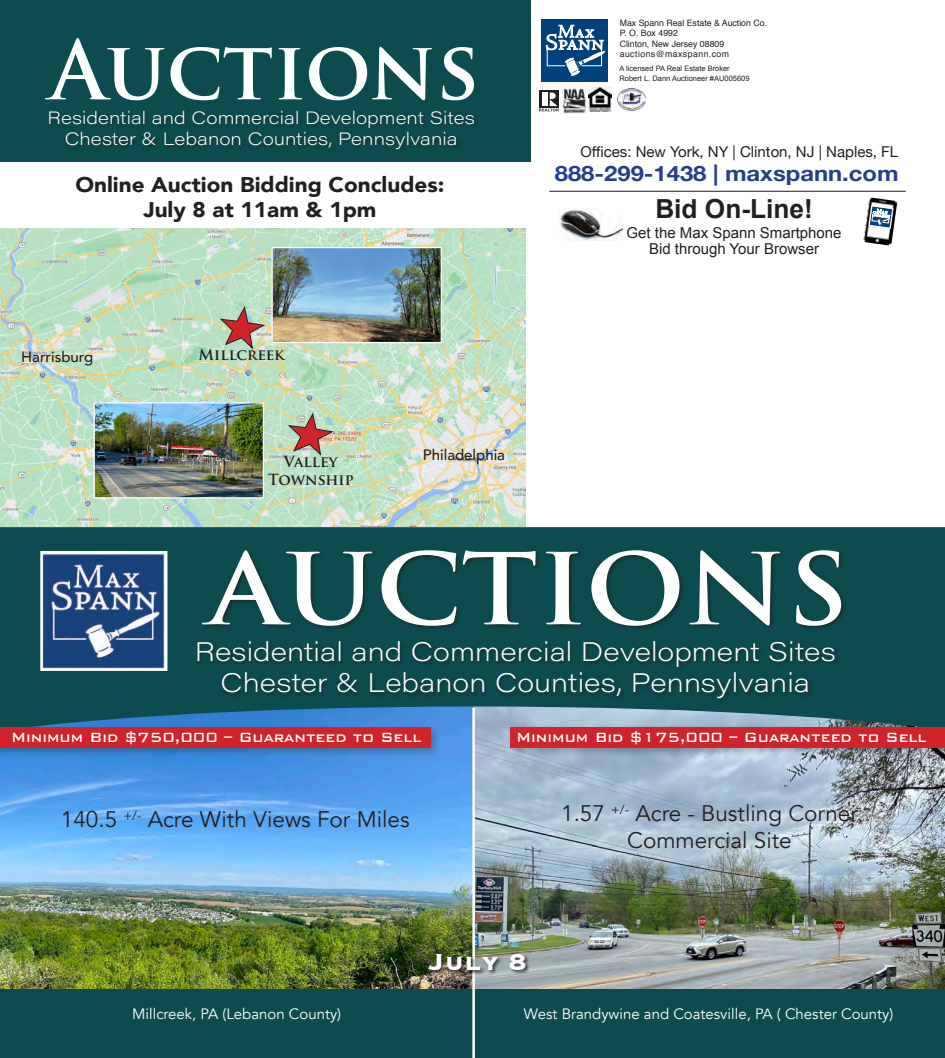
<style>
.page{position:relative;width:945px;height:1058px;background:#fff}
.page>*{position:absolute;margin:0;border:0;box-sizing:border-box;transform-origin:0 0}
.t1{font:700 96.25px "Trajan Pro";letter-spacing:-.005em;color:#fff;scale:1.12 1}
.t2{font:700 80px "Trajan Pro";letter-spacing:-.005em;color:#fff}
.t3{font:700 30px "Copperplate";color:#fff}
.t4{font:200 26.25px "Acumin Pro Wide";color:#fff;scale:1.06 1}
.t5{font:700 26.25px "Arial";color:#231f20}
.t6{font:22.5px/26.2px "Avenir";color:#231f20;text-align:center}
.t7{font:900 21.25px/25.5px "Avenir";color:#231f20;text-align:center;scale:1.06 1}
.t8{font:700 21.25px "Helvetica Neue";color:#253f8e;scale:1.12 1}
.t9{font:500 17.88px "Bank Gothic BT";color:#fff;scale:.91 1}
.t10{font:200 17.5px "Acumin Pro Wide";color:#fff;scale:1.06 1}
.t11{font:15px "Avenir";color:#fff}
.t12{font:15px/16.2px "Arial";color:#231f20;text-align:center}
.t13{font:15px "Helvetica Neue";color:#231f20}
.t14{font:700 15px/18px "Trajan Pro";color:#231f20;text-align:center}
.t15{font:500 15px "Avenir";color:#231f20}
.t16{font:8.75px "Helvetica";color:#231f20}
.t17{font:8.75px "Helvetica";letter-spacing:.05em;color:#231f20}
.t18{font:7.5px "Arial";color:#231f20}
</style>
<div class="page">
<img style="left:475px;top:739px;width:470px;height:250px">
<img style="left:0;top:739px;width:472px;height:250px">
<div style="left:0;top:989px;width:945px;height:69px;background:#0c4c4e"></div>
<img style="left:0;top:229px;width:525px;height:297px">
<hr style="left:549px;top:191px;width:357px;height:1px;background:#231f20">
<img style="left:560px;top:208px;width:62px;height:32px">
<img style="left:863px;top:197px;width:34px;height:49px">
<svg style="left:869px;top:205px;width:24px;height:23px"></svg>
<div style="left:0;top:0;width:531px;height:162px;background:#0c4c4e"></div>
<img style="left:563px;top:88px;width:23px;height:26px">
<svg style="left:539px;top:90px;width:20px;height:3px"></svg>
<svg style="left:539px;top:93px;width:20px;height:18px"></svg>
<img style="left:588px;top:87px;width:23px;height:24px">
<div style="left:541px;top:19px;width:67px;height:63px;background:#00407c"></div>
<svg style="left:546px;top:24px;width:60px;height:52px"></svg>
<img style="left:617px;top:88px;width:28px;height:23px">
<svg style="left:0;top:527px;width:945px;height:212px;background:#1b5861"></svg>
<div style="left:196px;top:639px;width:644px;height:65px;background:#0c4a4c"></div>
<img style="left:43px;top:554px;width:121px;height:114px">
<div style="left:40px;top:551px;width:127px;height:120px;border:2px solid #fff"></div>
<div style="left:201px;top:549px;width:646px;height:82px;background:#231f20;opacity:.75"></div>
<div style="left:0;top:724px;width:441px;height:35px;background:#231f20;opacity:.3"></div>
<div style="left:0;top:727px;width:431px;height:21px;background:#d1232a"></div>
<div style="left:508px;top:724px;width:437px;height:35px;background:#231f20;opacity:.3"></div>
<div style="left:511px;top:727px;width:434px;height:21px;background:#d1232a"></div>
<hr style="left:472px;top:707px;width:3px;height:351px;background:#fff">
<div style="left:427px;top:953px;width:103px;height:22px;background:#231f20;opacity:.75"></div>
<img style="left:274px;top:249px;width:166px;height:92px">
<div style="left:272px;top:247px;width:170px;height:96px;border:1px solid #fff"></div>
<img style="left:96px;top:404px;width:166px;height:92px">
<div style="left:94px;top:402px;width:170px;height:96px;border:1px solid #fff"></div>
<svg style="left:288px;top:413px;width:46px;height:43px;background:#b99c8c"></svg>
<svg style="left:219px;top:307px;width:47px;height:43px;background:#b9a090"></svg>
<p class="t2" style="left:50px;top:20px;width:431px">Auctions</p>
<p class="t10" style="left:48px;top:105px;width:405px">Residential and Commercial Development Sites</p>
<p class="t10" style="left:65px;top:126px;width:372px">Chester &amp; Lebanon Counties, Pennsylvania</p>
<p class="t7" style="left:75px;top:171px;width:350px">Online Auction Bidding Concludes:<br>July 8 at 11am &amp; 1pm</p>
<p class="t15" style="left:21px;top:343px;width:74px">Harrisburg</p>
<p class="t14" style="left:199px;top:346px;width:87px">Millcreek</p>
<p class="t14" style="left:268px;top:452px;width:87px">Valley<br>Township</p>
<p class="t15" style="left:423px;top:442px;width:84px">Philadelphia</p>
<p class="t16" style="left:620px;top:16px;width:149px">Max Spann Real Estate &amp; Auction Co.</p>
<p class="t16" style="left:620px;top:26px;width:60px">P. O. Box 4992</p>
<p class="t16" style="left:620px;top:37px;width:106px">Clinton, New Jersey 08809</p>
<p class="t17" style="left:620px;top:47px;width:111px">auctions@maxspann.com</p>
<p class="t18" style="left:619px;top:63px;width:112px">A licensed PA Real Estate Broker</p>
<p class="t18" style="left:619px;top:73px;width:132px">Robert L. Dann Auctioneer #AU005609</p>
<p class="t13" style="left:580px;top:141px;width:319px">Offices: New York, NY | Clinton, NJ | Naples, FL</p>
<p class="t5" style="left:655px;top:191px;width:159px">Bid On-Line!</p>
<p class="t12" style="left:627px;top:224px;width:217px">Get the Max Spann Smartphone<br>Bid through Your Browser</p>
<p class="t8" style="left:555px;top:157px;width:308px">888-299-1438 | maxspann.com</p>
<p class="t1" style="left:209px;top:529px;width:573px">AUCTIONS</p>
<p class="t4" style="left:195px;top:633px;width:606px">Residential and Commercial Development Sites</p>
<p class="t4" style="left:221px;top:664px;width:558px">Chester &amp; Lebanon Counties, Pennsylvania</p>
<p class="t9" style="left:11px;top:728px;width:452px">Minimum Bid $750,000 – Guaranteed to Sell</p>
<p class="t9" style="left:516px;top:727px;width:452px">Minimum Bid $175,000 – Guaranteed to Sell</p>
<p class="t6" style="left:61px;top:806px;width:350px">140.5 <sup>+/-</sup> Acre With Views For Miles</p>
<p class="t6" style="left:561px;top:801px;width:298px">1.57 <sup>+/-</sup> Acre - Bustling Corner<br>Commercial Site</p>
<p class="t11" style="left:132px;top:1004px;width:210px">Millcreek, PA (Lebanon County)</p>
<p class="t3" style="left:428px;top:942px;width:101px">July 8</p>
<p class="t11" style="left:524px;top:1004px;width:371px">West Brandywine and Coatesville, PA ( Chester County)</p>
</div>
